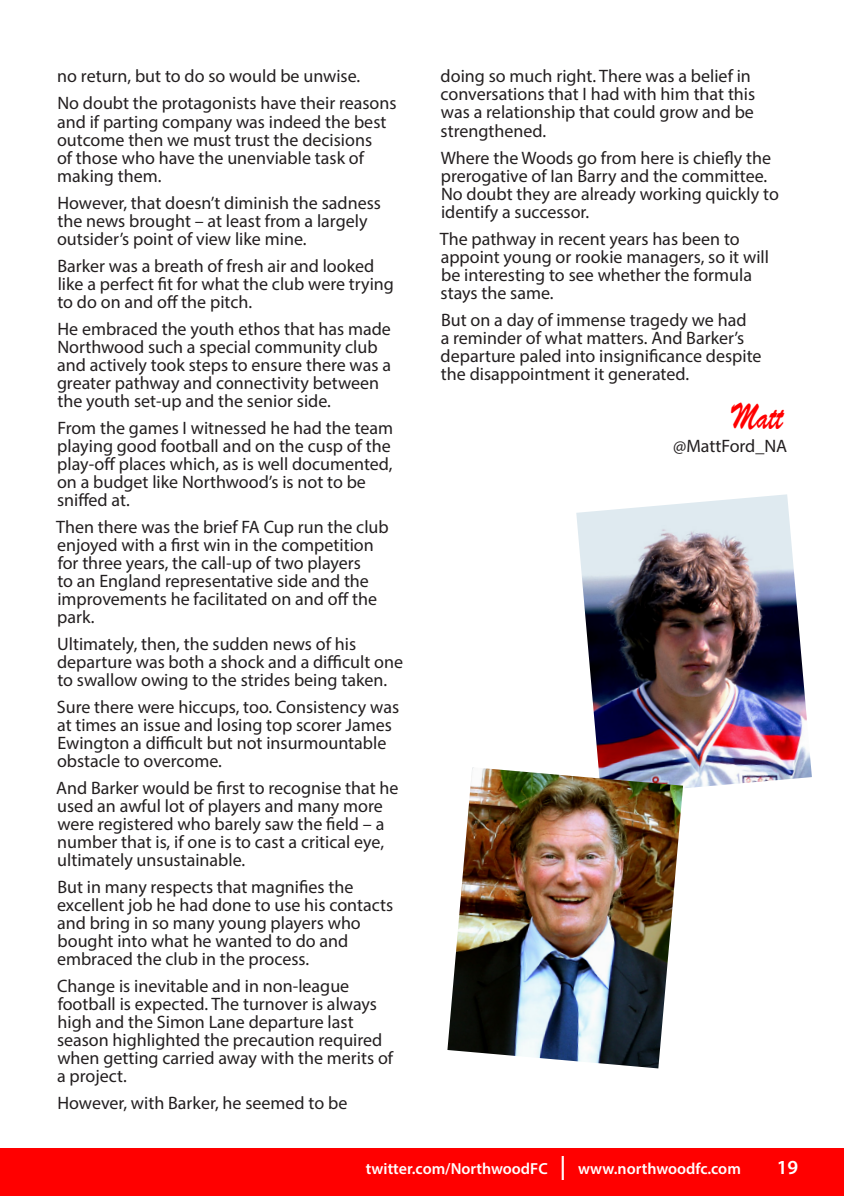
<style>
.page{position:relative;width:844px;height:1196px;background:#fff}
.page>*{position:absolute;margin:0;border:0;box-sizing:border-box;transform-origin:0 0}
.Body_text_no_indent{font:36px "Brush Script Std";color:#f00;scale:.67 1}
.t1{font:600 20px "Myriad Pro";color:#fff}
.Body_text_no_indent-2{font:18px/18px "Myriad Pro";color:#231f20}
.t2{font:600 16px "Myriad Pro";color:#fff}
.s1{font-size:24px}
</style>
<div class="page">
<div style="left:0;top:1148px;width:844px;height:47px;background:#f00"></div>
<img style="left:576px;top:494px;width:236px;height:294px">
<img style="left:447px;top:767px;width:236px;height:301px">
<p class="Body_text_no_indent-2" style="left:57px;top:67px;width:304px">no return, but to do so would be unwise.</p>
<p class="Body_text_no_indent-2" style="left:57px;top:94px;width:341px">No doubt the protagonists have their reasons and if parting company was indeed the best outcome then we must trust the decisions<br>of those who have the unenviable task of making them.</p>
<p class="Body_text_no_indent-2" style="left:57px;top:193px;width:325px">However, that doesn’t diminish the sadness the news brought – at least from a largely outsider’s point of view like mine.</p>
<p class="Body_text_no_indent-2" style="left:57px;top:256px;width:338px">Barker was a breath of fresh air and looked like a perfect fit for what the club were trying to do on and off the pitch.</p>
<p class="Body_text_no_indent-2" style="left:57px;top:319px;width:336px">He embraced the youth ethos that has made Northwood such a special community club and actively took steps to ensure there was a greater pathway and connectivity between the youth set-up and the senior side.</p>
<p class="Body_text_no_indent-2" style="left:57px;top:418px;width:338px">From the games I witnessed he had the team playing good football and on the cusp of the play-off places which, as is well documented, on a budget like Northwood’s is not to be sniffed at.</p>
<p class="Body_text_no_indent-2" style="left:56px;top:517px;width:334px">Then there was the brief FA Cup run the club enjoyed with a first win in the competition for three years, the call-up of two players<br>to an England representative side and the improvements he facilitated on and off the park.</p>
<p class="Body_text_no_indent-2" style="left:57px;top:634px;width:347px">Ultimately, then, the sudden news of his departure was both a shock and a difficult one to swallow owing to the strides being taken.</p>
<p class="Body_text_no_indent-2" style="left:57px;top:697px;width:344px">Sure there were hiccups, too. Consistency was at times an issue and losing top scorer James Ewington a difficult but not insurmountable obstacle to overcome.</p>
<p class="Body_text_no_indent-2" style="left:56px;top:778px;width:344px">And Barker would be first to recognise that he used an awful lot of players and many more were registered who barely saw the field – a number that is, if one is to cast a critical eye, ultimately unsustainable.</p>
<p class="Body_text_no_indent-2" style="left:57px;top:877px;width:338px">But in many respects that magnifies the excellent job he had done to use his contacts and bring in so many young players who bought into what he wanted to do and embraced the club in the process.</p>
<p class="Body_text_no_indent-2" style="left:57px;top:976px;width:338px">Change is inevitable and in non-league football is expected. The turnover is always high and the Simon Lane departure last season highlighted the precaution required when getting carried away with the merits of a project.</p>
<p class="Body_text_no_indent-2" style="left:57px;top:1093px;width:291px">However, with Barker, he seemed to be</p>
<p class="Body_text_no_indent-2" style="left:441px;top:67px;width:316px">doing so much right. There was a belief in conversations that I had with him that this was a relationship that could grow and be strengthened.</p>
<p class="Body_text_no_indent-2" style="left:441px;top:148px;width:340px">Where the Woods go from here is chiefly the prerogative of Ian Barry and the committee.<br>No doubt they are already working quickly to identify a successor.</p>
<p class="Body_text_no_indent-2" style="left:440px;top:229px;width:331px">The pathway in recent years has been to appoint young or rookie managers, so it will be interesting to see whether the formula stays the same.</p>
<p class="Body_text_no_indent-2" style="left:441px;top:310px;width:322px">But on a day of immense tragedy we had<br>a reminder of what matters. And Barker’s departure paled into insignificance despite the disappointment it generated.</p>
<p class="Body_text_no_indent" style="left:730px;top:396px;width:81px">Matt</p>
<p class="Body_text_no_indent-2" style="left:673px;top:436px;width:116px">@MattFord_NA</p>
<p class="t2" style="left:366px;top:1158px;width:376px">twitter.com/NorthwoodFC <span class="s1">|</span> www.northwoodfc.com</p>
<p class="t1" style="left:777px;top:1154px;width:23px">19</p>
</div>
